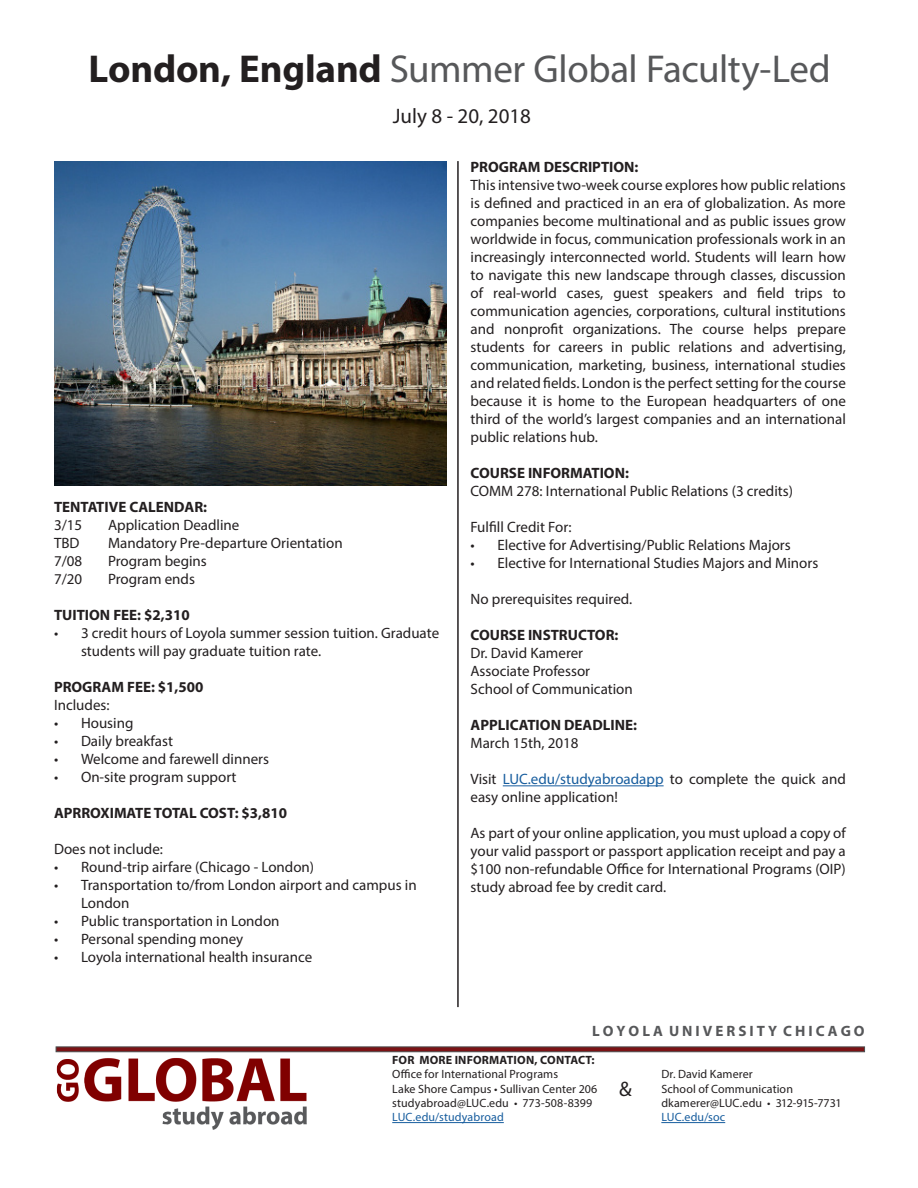
<style>
.page{position:relative;width:918px;height:1188px;background:#fff}
.page>*{position:absolute;margin:0;border:0;box-sizing:border-box;transform-origin:0 0}
.t1{font:39px "Myriad Pro";letter-spacing:-.015em;color:#57585a}
.t2{font:21px "Myriad Pro";color:#231f20}
.t3{font:15px/18px "Myriad Pro";color:#231f20}
.t4{font:700 15px/18px "Myriad Pro";color:#231f20}
.t5{font:700 15px "Myriad Pro";color:#57585a}
.t6{font:12px/14.4px "Myriad Pro";letter-spacing:.005em;color:#231f20}
.s1{font-weight:700;color:#231f20}
.s2{font-weight:400}
.s3{color:#175d9e}
.s4{font-weight:700}
</style>
<div class="page">
<svg style="left:56px;top:1047px;width:809px;height:5px;background:#712124"></svg>
<img style="left:56px;top:1058px;width:251px;height:72px">
<hr style="left:392px;top:1122px;width:112px;height:1px;background:#175d9e">
<hr style="left:661px;top:1122px;width:64px;height:1px;background:#175d9e">
<hr style="left:457px;top:161px;width:2px;height:846px;background:#231f20">
<img style="left:54px;top:161px;width:393px;height:325px">
<hr style="left:503px;top:785px;width:161px;height:1px;background:#175d9e">
<p class="t1" style="left:89px;top:45px;width:744px"><span class="s1">London, England</span> Summer Global Faculty-Led</p>
<p class="t2" style="left:393px;top:103px;width:140px">July 8 - 20, 2018</p>
<p class="t4" style="left:54px;top:497px;width:155px">TENTATIVE CALENDAR:</p>
<p class="t3" style="left:54px;top:515px;width:30px">3/15</p>
<p class="t3" style="left:108px;top:515px;width:133px">Application Deadline</p>
<p class="t3" style="left:54px;top:533px;width:27px">TBD</p>
<p class="t3" style="left:108px;top:533px;width:236px">Mandatory Pre-departure Orientation</p>
<p class="t3" style="left:54px;top:551px;width:30px">7/08</p>
<p class="t3" style="left:108px;top:551px;width:100px">Program begins</p>
<p class="t3" style="left:54px;top:569px;width:30px">7/20</p>
<p class="t3" style="left:108px;top:569px;width:89px">Program ends</p>
<p class="t4" style="left:54px;top:605px;width:137px">TUITION FEE: $2,310</p>
<p class="t3" style="left:81px;top:623px;width:360px;text-indent:-27px">• 3 credit hours of Loyola summer session tuition. Graduate students will pay graduate tuition rate.</p>
<p class="t4" style="left:54px;top:677px;width:151px">PROGRAM FEE: $1,500<br><span class="s2">Includes:</span></p>
<p class="t3" style="left:54px;top:713px;width:81px">• Housing</p>
<p class="t3" style="left:54px;top:731px;width:121px">• Daily breakfast</p>
<p class="t3" style="left:54px;top:749px;width:217px">• Welcome and farewell dinners</p>
<p class="t3" style="left:54px;top:767px;width:184px">• On-site program support</p>
<p class="t4" style="left:54px;top:803px;width:235px">APRROXIMATE TOTAL COST: $3,810</p>
<p class="t3" style="left:54px;top:839px;width:111px">Does not include:</p>
<p class="t3" style="left:54px;top:857px;width:262px">• Round-trip airfare (Chicago - London)</p>
<p class="t3" style="left:81px;top:875px;width:337px;text-indent:-27px">• Transportation to/from London airport and campus in<br>London</p>
<p class="t3" style="left:54px;top:911px;width:227px">• Public transportation in London</p>
<p class="t3" style="left:54px;top:929px;width:191px">• Personal spending money</p>
<p class="t3" style="left:54px;top:947px;width:260px">• Loyola international health insurance</p>
<p class="t4" style="left:471px;top:158px;width:169px">PROGRAM DESCRIPTION:</p>
<p class="t3" style="left:471px;top:176px;width:377px;text-align:justify">This intensive two-week course explores how public relations is defined and practiced in an era of globalization. As more companies become multinational and as public issues grow worldwide in focus, communication professionals work in an increasingly interconnected world. Students will learn how to navigate this new landscape through classes, discussion of real-world cases, guest speakers and field trips to communication agencies, corporations, cultural institutions and nonprofit organizations. The course helps prepare students for careers in public relations and advertising, communication, marketing, business, international studies and related fields. London is the perfect setting for the course because it is home to the European headquarters of one third of the world’s largest companies and an international public relations hub.</p>
<p class="t4" style="left:471px;top:464px;width:160px">COURSE INFORMATION:</p>
<p class="t3" style="left:471px;top:482px;width:324px">COMM 278: International Public Relations (3 credits)</p>
<p class="t3" style="left:471px;top:518px;width:102px">Fulfill Credit For:</p>
<p class="t3" style="left:471px;top:536px;width:322px">• Elective for Advertising/Public Relations Majors</p>
<p class="t3" style="left:471px;top:554px;width:349px">• Elective for International Studies Majors and Minors</p>
<p class="t3" style="left:471px;top:590px;width:163px">No prerequisites required.</p>
<p class="t4" style="left:471px;top:626px;width:149px">COURSE INSTRUCTOR:<br><span class="s2">Dr. David Kamerer</span></p>
<p class="t3" style="left:471px;top:662px;width:164px">Associate Professor<br>School of Communication</p>
<p class="t4" style="left:471px;top:716px;width:168px">APPLICATION DEADLINE:</p>
<p class="t3" style="left:471px;top:734px;width:110px">March 15th, 2018</p>
<p class="t3" style="left:471px;top:770px;width:377px">Visit <span class="s3">LUC.edu/studyabroadapp</span> to complete the quick and easy online application!</p>
<p class="t3" style="left:471px;top:824px;width:377px;text-align:justify">As part of your online application, you must upload a copy of your valid passport or passport application receipt and pay a $100 non-refundable Office for International Programs (OIP) study abroad fee by credit card.</p>
<p class="t5" style="left:592px;top:1022px;width:274px">L O Y O L A U N I V E R S I T Y C H I C A G O</p>
<p class="t6" style="left:392px;top:1052px;width:204px"><span class="s4">FOR MORE INFORMATION, CONTACT:<br></span>Office for International Programs</p>
<p class="t6" style="left:392px;top:1081px;width:207px">Lake Shore Campus • Sullivan Center 206 studyabroad@LUC.edu • 773-508-8399<br><span class="s3">LUC.edu/studyabroad</span></p>
<p class="t2" style="left:619px;top:1076px;width:14px">&amp;</p>
<p class="t6" style="left:661px;top:1067px;width:93px">Dr. David Kamerer</p>
<p class="t6" style="left:661px;top:1081px;width:182px">School of Communication dkamerer@LUC.edu • 312-915-7731<br><span class="s3">LUC.edu/soc</span></p>
</div>
